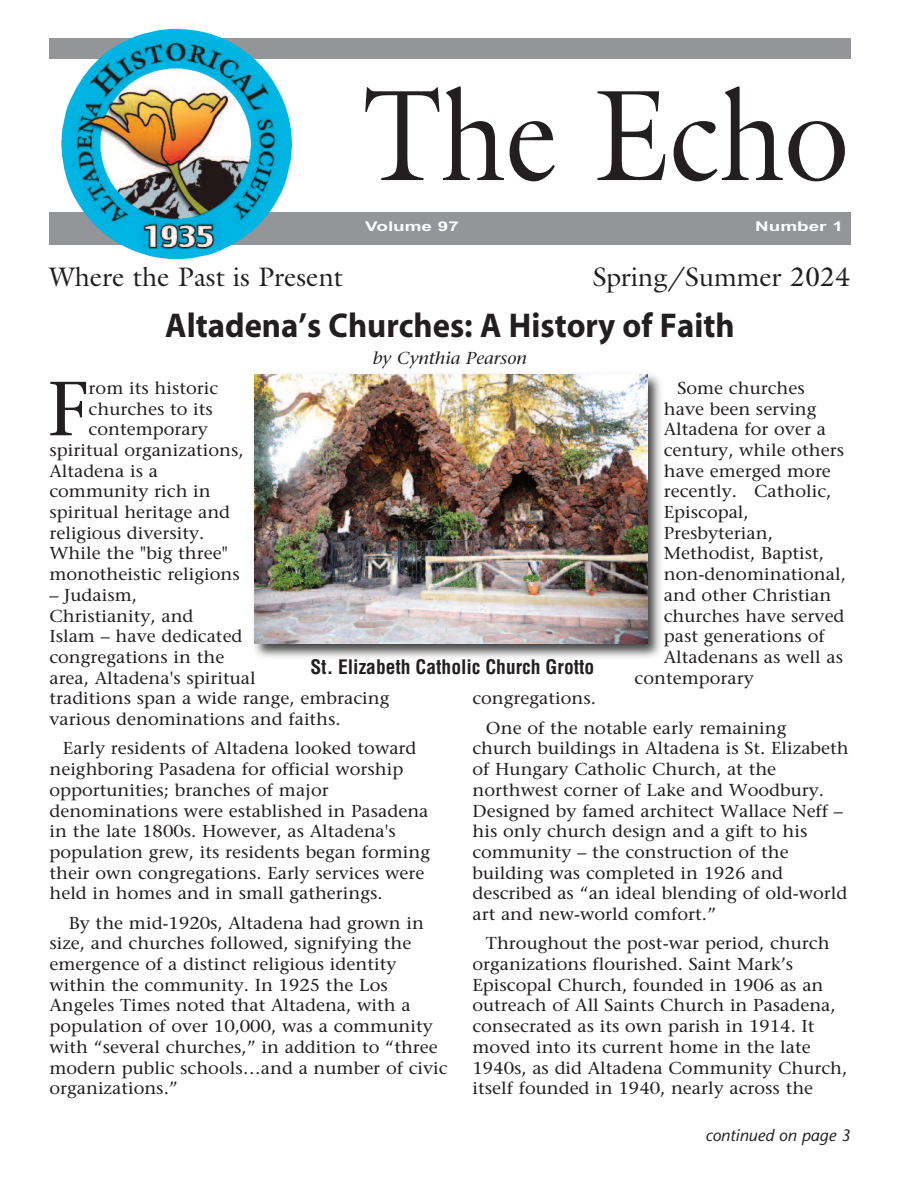
<style>
.page{position:relative;width:918px;height:1188px;background:#fff}
.page>*{position:absolute;margin:0;border:0;box-sizing:border-box;transform-origin:0 0}
.t1{font:130.5px "Galliard";color:#231f20;scale:.88 1}
.t2{font:76.35px "Stone Serif";color:#231f20;scale:1.05 1}
.t3{font:700 34.5px "Myriad";color:#231f20;scale:.95 1}
.t4{font:27px "Galliard";color:#231f20}
.t5{font:700 condensed 19.5px "Helvetica";color:#231f20}
.t6{font:17.25px/20.7px "Stone Serif";color:#231f20;scale:1.05 1}
.t7{font:italic 17.25px "Stone Serif";color:#231f20;scale:1.05 1}
.t8{font:italic 16.5px "Stone Sans";color:#231f20}
.t9{font:700 13.5px "Arial";color:#fff;scale:1.4 1}
</style>
<div class="page">
<div style="left:49px;top:39px;width:801px;height:20px;background:#939598"></div>
<div style="left:49px;top:212px;width:801px;height:33px;background:#939598"></div>
<img style="left:61px;top:29px;width:231px;height:230px">
<img style="left:254px;top:374px;width:407px;height:284px">
<img style="left:255px;top:375px;width:392px;height:268px">
<h1 class="t1" style="left:363px;top:53px;width:553px">The Echo</h1>
<p class="t9" style="left:365px;top:219px;width:68px">Volume 97</p>
<p class="t9" style="left:755px;top:219px;width:64px">Number 1</p>
<h3 class="t4" style="left:49px;top:259px;width:295px">Where the Past is Present</h3>
<h3 class="t4" style="left:593px;top:259px;width:259px">Spring/Summer 2024</h3>
<h3 class="t3" style="left:165px;top:307px;width:601px">Altadena’s Churches: A History of Faith</h3>
<p class="t7" style="left:373px;top:347px;width:148px">by Cynthia Pearson</p>
<h2 class="t2" style="left:47px;top:362px;width:41px">F</h2>
<p class="t6" style="left:89px;top:377px;width:125px">rom its historic</p>
<p class="t6" style="left:677px;top:377px;width:123px">Some churches</p>
<p class="t6" style="left:664px;top:398px;width:147px">have been serving</p>
<p class="t6" style="left:664px;top:419px;width:156px">Altadena for over a</p>
<p class="t6" style="left:664px;top:439px;width:173px">century, while others</p>
<p class="t6" style="left:664px;top:460px;width:161px">have emerged more</p>
<p class="t6" style="left:664px;top:481px;width:161px">recently. Catholic,</p>
<p class="t6" style="left:664px;top:502px;width:82px">Episcopal,</p>
<p class="t6" style="left:664px;top:522px;width:105px">Presbyterian,</p>
<p class="t6" style="left:664px;top:543px;width:154px">Methodist, Baptist,</p>
<p class="t6" style="left:664px;top:564px;width:175px">non-denominational,</p>
<p class="t6" style="left:664px;top:584px;width:161px">and other Christian</p>
<p class="t6" style="left:664px;top:605px;width:174px">churches have served</p>
<p class="t6" style="left:664px;top:626px;width:155px">past generations of</p>
<p class="t6" style="left:664px;top:646px;width:172px">Altadenans as well as</p>
<p class="t6" style="left:635px;top:667px;width:115px">contemporary</p>
<p class="t6" style="left:486px;top:684px;width:288px;line-height:29.4px;text-indent:-14px">congregations.<br>One of the notable early remaining</p>
<p class="t6" style="left:472px;top:738px;width:360px">church buildings in Altadena is St. Elizabeth of Hungary Catholic Church, at the northwest corner of Lake and Woodbury.<br>Designed by famed architect Wallace Neff – his only church design and a gift to his community – the construction of the building was completed in 1926 and described as “an ideal blending of old-world art and new-world comfort.”</p>
<p class="t6" style="left:472px;top:933px;width:359px;text-indent:14px">Throughout the post-war period, church organizations flourished. Saint Mark’s Episcopal Church, founded in 1906 as an outreach of All Saints Church in Pasadena, consecrated as its own parish in 1914. It moved into its current home in the late 1940s, as did Altadena Community Church, itself founded in 1940, nearly across the</p>
<p class="t8" style="left:705px;top:1125px;width:147px">continued on page 3</p>
<p class="t6" style="left:89px;top:398px;width:120px">churches to its</p>
<p class="t6" style="left:89px;top:419px;width:115px">contemporary</p>
<p class="t6" style="left:49px;top:439px;width:187px">spiritual organizations,</p>
<p class="t6" style="left:49px;top:460px;width:105px">Altadena is a</p>
<p class="t6" style="left:49px;top:481px;width:155px">community rich in</p>
<p class="t6" style="left:49px;top:502px;width:174px">spiritual heritage and</p>
<p class="t6" style="left:49px;top:522px;width:149px">religious diversity.</p>
<p class="t6" style="left:49px;top:543px;width:172px">While the "big three"</p>
<p class="t6" style="left:49px;top:564px;width:183px">monotheistic religions</p>
<p class="t6" style="left:49px;top:584px;width:325px">– Judaism,<br>Christianity, and<br>Islam – have dedicated<br>congregations in the<br>area, Altadena's spiritual<br>traditions span a wide range, embracing various denominations and faiths.</p>
<p class="t6" style="left:49px;top:738px;width:364px;text-indent:13px">Early residents of Altadena looked toward neighboring Pasadena for official worship opportunities; branches of major denominations were established in Pasadena in the late 1800s. However, as Altadena's population grew, its residents began forming their own congregations. Early services were held in homes and in small gatherings.</p>
<p class="t6" style="left:49px;top:912px;width:381px;text-indent:19px">By the mid-1920s, Altadena had grown in size, and churches followed, signifying the emergence of a distinct religious identity within the community. In 1925 the Los Angeles Times noted that Altadena, with a population of over 10,000, was a community with “several churches,” in addition to “three modern public schools…and a number of civic organizations.”</p>
<p class="t5" style="left:310px;top:655px;width:285px">St. Elizabeth Catholic Church Grotto</p>
</div>
